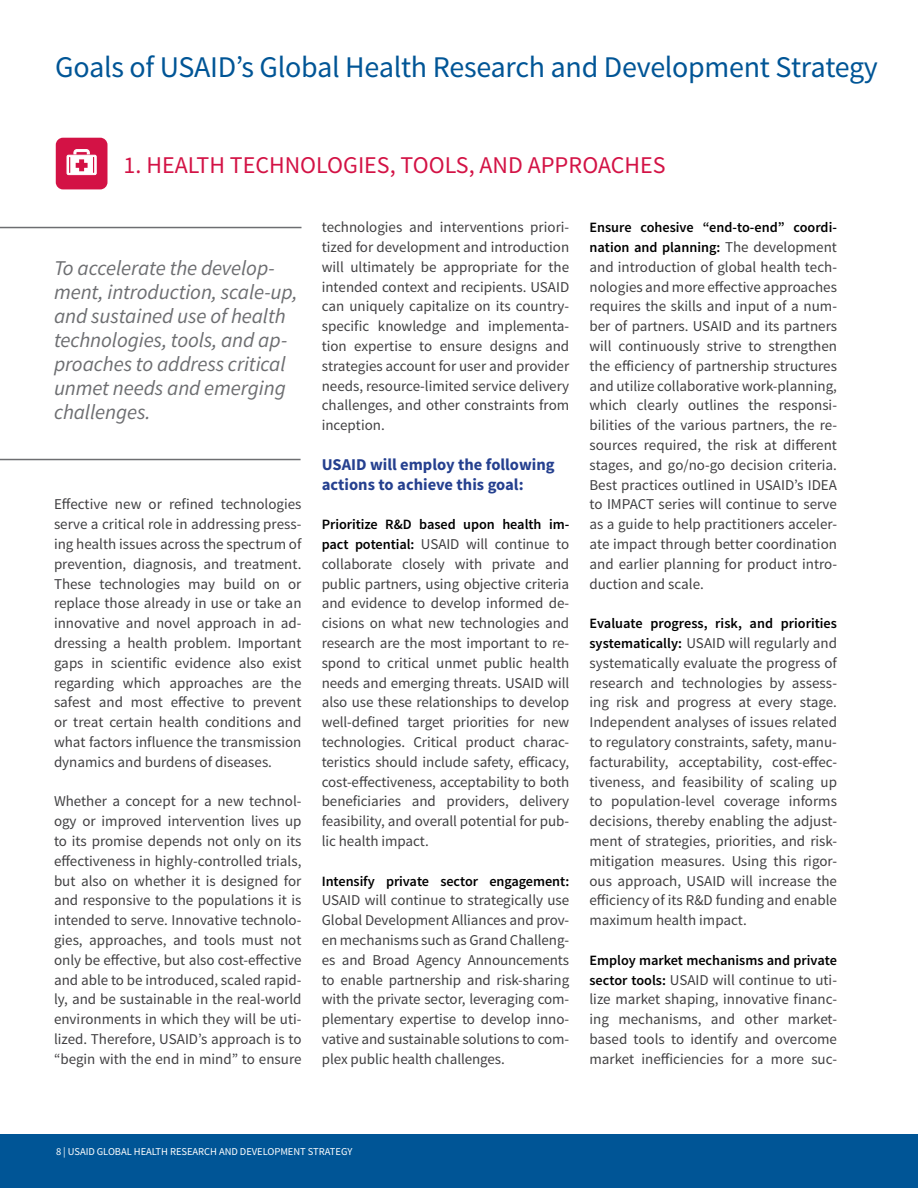
<style>
.page{position:relative;width:918px;height:1188px;background:#fff}
.page>*{position:absolute;margin:0;border:0;box-sizing:border-box;transform-origin:0 0}
.t1{font:30px "Source Sans Pro";letter-spacing:-.01em;color:#005596}
.t2{font:24px "Source Sans Pro";color:#d31245}
.t3{font:italic 21px/24px "Source Sans Pro";letter-spacing:-.005em;color:#6d6e71}
.t4{font:700 16.5px/19.8px "Source Sans Pro";color:#25408f}
.t5{font:15px/19.8px "Source Sans Pro";color:#414042;text-align:justify}
.t6{font:600 14.25px/19.8px "Source Sans Pro";color:#000}
.t7{font:10.5px "Source Sans Pro";letter-spacing:-.005em;color:#fff}
.s1{font-weight:600;font-size:14.25px;color:#000}
.s2{font-weight:400;font-size:15px;color:#414042}
</style>
<div class="page">
<div style="left:0;top:1134px;width:918px;height:54px;background:#005596"></div>
<div style="left:56px;top:138px;width:51px;height:51px;background:#d31245;border-radius:7px"></div>
<svg style="left:67px;top:155px;width:29px;height:20px"></svg>
<div style="left:67px;top:155px;width:30px;height:20px;border:1px solid #fff;border-radius:2px"></div>
<svg style="left:69px;top:149px;width:25px;height:24px"></svg>
<hr style="left:0;top:227px;width:302px;height:1px;background:#6d6e71">
<hr style="left:0;top:459px;width:301px;height:1px;background:#6d6e71">
<h2 class="t1" style="left:55px;top:49px;width:824px">Goals of USAID’s Global Health Research and Development Strategy</h2>
<h3 class="t2" style="left:124px;top:150px;width:544px">1. HEALTH TECHNOLOGIES, TOOLS, AND APPROACHES</h3>
<p class="t3" style="left:54px;top:256px;width:245px">To accelerate the develop&shy;ment, introduction, scale-up, and sustained use of health technologies, tools, and ap&shy;proaches to address critical unmet needs and emerging challenges.</p>
<p class="t5" style="left:54px;top:495px;width:249px">Effective new or refined technologies serve a critical role in addressing press&shy;ing health issues across the spectrum of prevention, diagnosis, and treatment.<br>These technologies may build on or replace those already in use or take an innovative and novel approach in ad&shy;dressing a health problem. Important gaps in scientific evidence also exist regarding which approaches are the safest and most effective to prevent or treat certain health conditions and what factors influence the transmission dynamics and burdens of diseases.</p>
<p class="t5" style="left:54px;top:792px;width:249px">Whether a concept for a new technol&shy;ogy or improved intervention lives up to its promise depends not only on its effectiveness in highly-controlled trials, but also on whether it is designed for and responsive to the populations it is intended to serve. Innovative technolo&shy;gies, approaches, and tools must not only be effective, but also cost-effective and able to be introduced, scaled rapid&shy;ly, and be sustainable in the real-world environments in which they will be uti&shy;lized. Therefore, USAID’s approach is to “begin with the end in mind” to ensure</p>
<p class="t5" style="left:322px;top:218px;width:249px">technologies and interventions priori&shy;tized for development and introduction will ultimately be appropriate for the intended context and recipients. USAID can uniquely capitalize on its country&shy;specific knowledge and implementa&shy;tion expertise to ensure designs and strategies account for user and provider needs, resource-limited service delivery challenges, and other constraints from inception.</p>
<p class="t4" style="left:322px;top:455px;width:234px">USAID will employ the following actions to achieve this goal:</p>
<p class="t6" style="left:322px;top:515px;width:249px">Prioritize R&amp;D based upon health im-</p>
<p class="t5" style="left:322px;top:534px;width:249px"><span class="s1">pact potential:</span> USAID will continue to collaborate closely with private and public partners, using objective criteria and evidence to develop informed de&shy;cisions on what new technologies and research are the most important to re&shy;spond to critical unmet public health needs and emerging threats. USAID will also use these relationships to develop well-defined target priorities for new technologies. Critical product charac&shy;teristics should include safety, efficacy, cost-effectiveness, acceptability to both beneficiaries and providers, delivery feasibility, and overall potential for pub&shy;lic health impact.</p>
<p class="t6" style="left:322px;top:871px;width:249px">Intensify private sector engagement:</p>
<p class="t5" style="left:322px;top:891px;width:249px">USAID will continue to strategically use Global Development Alliances and prov&shy;en mechanisms such as Grand Challeng&shy;es and Broad Agency Announcements to enable partnership and risk-sharing with the private sector, leveraging com&shy;plementary expertise to develop inno&shy;vative and sustainable solutions to com&shy;plex public health challenges.</p>
<p class="t6" style="left:590px;top:218px;width:249px">Ensure cohesive “end-to-end” coordi&shy;nation and planning: <span class="s2">The development</span></p>
<p class="t5" style="left:589px;top:257px;width:249px">and introduction of global health tech&shy;nologies and more effective approaches requires the skills and input of a num&shy;ber of partners. USAID and its partners will continuously strive to strengthen the efficiency of partnership structures and utilize collaborative work-planning, which clearly outlines the responsi&shy;bilities of the various partners, the re&shy;sources required, the risk at different stages, and go/no-go decision criteria.<br>Best practices outlined in USAID’s IDEA to IMPACT series will continue to serve as a guide to help practitioners acceler&shy;ate impact through better coordination and earlier planning for product intro&shy;duction and scale.</p>
<p class="t6" style="left:590px;top:614px;width:249px">Evaluate progress, risk, and priorities</p>
<p class="t5" style="left:590px;top:633px;width:249px"><span class="s1">systematically:</span> USAID will regularly and systematically evaluate the progress of research and technologies by assess&shy;ing risk and progress at every stage.<br>Independent analyses of issues related to regulatory constraints, safety, manu&shy;facturability, acceptability, cost-effec&shy;tiveness, and feasibility of scaling up to population-level coverage informs decisions, thereby enabling the adjust&shy;ment of strategies, priorities, and risk&shy;mitigation measures. Using this rigor&shy;ous approach, USAID will increase the efficiency of its R&amp;D funding and enable maximum health impact.</p>
<p class="t6" style="left:590px;top:951px;width:249px">Employ market mechanisms and private</p>
<p class="t5" style="left:590px;top:970px;width:249px"><span class="s1">sector tools:</span> USAID will continue to uti&shy;lize market shaping, innovative financ&shy;ing mechanisms, and other market&shy;based tools to identify and overcome market inefficiencies for a more suc-</p>
<p class="t7" style="left:56px;top:1145px;width:298px">8 | USAID GLOBAL HEALTH RESEARCH AND DEVELOPMENT STRATEGY</p>
</div>
